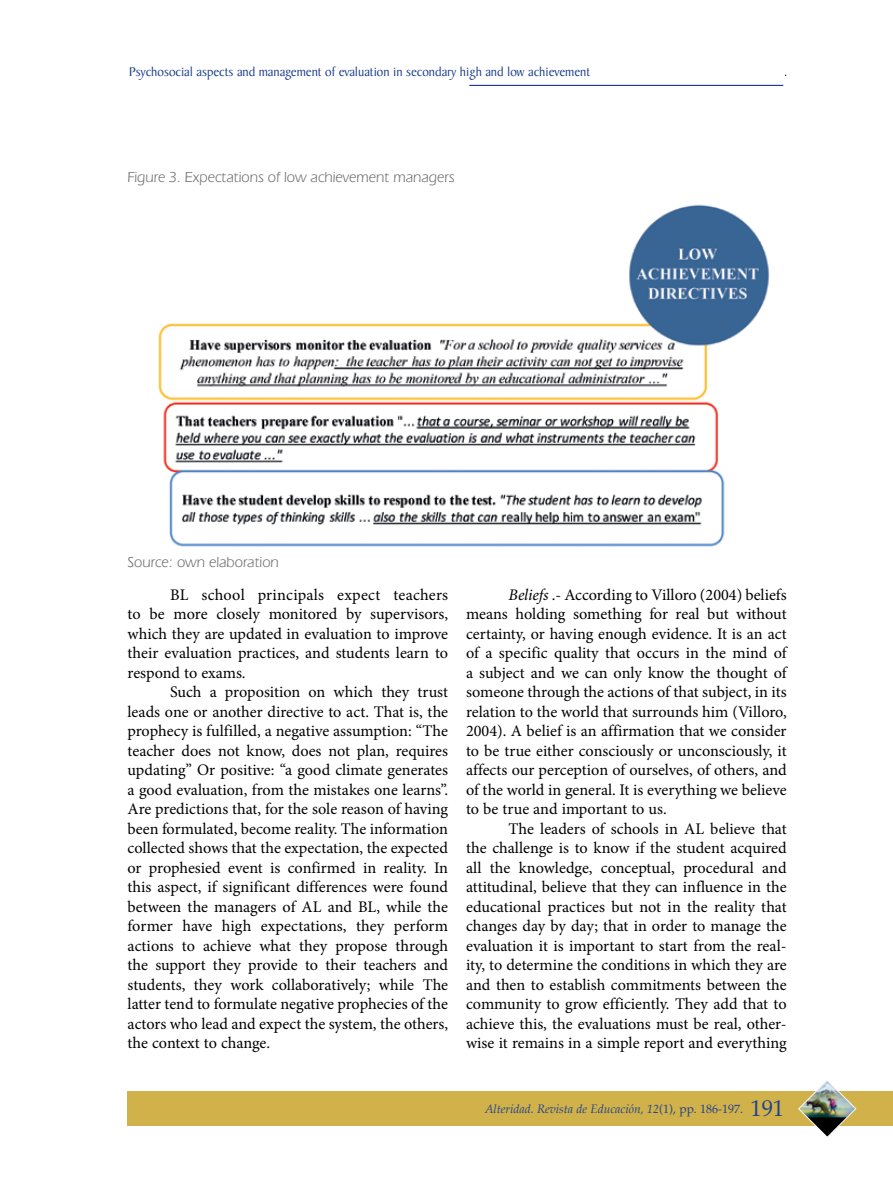
<style>
.page{position:relative;width:893px;height:1191px;background:#fff}
.page>*{position:absolute;margin:0;border:0;box-sizing:border-box;transform-origin:0 0}
.t1{font:16.2px/19.5px "Minion Pro";color:#000;text-align:justify}
.t2{font:15px "Eras IT Cby BT";color:#6d6e71}
.t3{font:13.5px "Baker Signet";color:#21428f}
.t4{font:italic 12px "Palatino";color:#21428f}
.s1{font-style:italic}
.s2{font-style:normal}
.s3{font-style:normal;font-size:22.5px}
</style>
<div class="page">
<hr style="left:467px;top:75px;width:319px;height:1px;background:#000">
<div style="left:128px;top:61px;width:657px;height:21px;background:#fff"></div>
<hr style="left:469px;top:85px;width:314px;height:1px;background:#001689">
<div style="left:127px;top:1091px;width:766px;height:34px;background:#d0b14a"></div>
<img style="left:798px;top:1080px;width:59px;height:57px">
<img style="left:158px;top:204px;width:612px;height:343px">
<p class="t3" style="left:129px;top:65px;width:463px">Psychosocial aspects and management of evaluation in secondary high and low achievement</p>
<p class="t2" style="left:128px;top:168px;width:329px">Figure 3. Expectations of low achievement managers</p>
<p class="t2" style="left:128px;top:553px;width:153px">Source: own elaboration</p>
<p class="t1" style="left:128px;top:584px;width:322px;text-indent:43px">BL school principals expect teachers to be more closely monitored by supervisors, which they are updated in evaluation to improve their evaluation practices, and students learn to respond to exams.</p>
<p class="t1" style="left:128px;top:682px;width:322px;text-indent:43px">Such a proposition on which they trust leads one or another directive to act. That is, the prophecy is fulfilled, a negative assumption: “The teacher does not know, does not plan, requires updating” Or positive: “a good climate generates a good evaluation, from the mistakes one learns”.<br>Are predictions that, for the sole reason of having been formulated, become reality. The information collected shows that the expectation, the expected or prophesied event is confirmed in reality. In this aspect, if significant differences were found between the managers of AL and BL, while the former have high expectations, they perform actions to achieve what they propose through the support they provide to their teachers and students, they work collaboratively; while The latter tend to formulate negative prophecies of the actors who lead and expect the system, the others, the context to change.</p>
<p class="t1" style="left:466px;top:585px;width:322px;text-indent:43px"><span class="s1">Beliefs</span> .- According to Villoro (2004) beliefs means holding something for real but without certainty, or having enough evidence. It is an act of a specific quality that occurs in the mind of a subject and we can only know the thought of someone through the actions of that subject, in its relation to the world that surrounds him (Villoro, 2004). A belief is an affirmation that we consider to be true either consciously or unconsciously, it affects our perception of ourselves, of others, and of the world in general. It is everything we believe to be true and important to us.</p>
<p class="t1" style="left:466px;top:819px;width:322px;text-indent:43px">The leaders of schools in AL believe that the challenge is to know if the student acquired all the knowledge, conceptual, procedural and attitudinal, believe that they can influence in the educational practices but not in the reality that changes day by day; that in order to manage the evaluation it is important to start from the real&shy;ity, to determine the conditions in which they are and then to establish commitments between the community to grow efficiently. They add that to achieve this, the evaluations must be real, other&shy;wise it remains in a simple report and everything</p>
<p class="t4" style="left:485px;top:1101px;width:301px">Alteridad. Revista de Educación, 12<span class="s2">(1), pp. 186-197.</span> <span class="s3">191</span></p>
</div>
